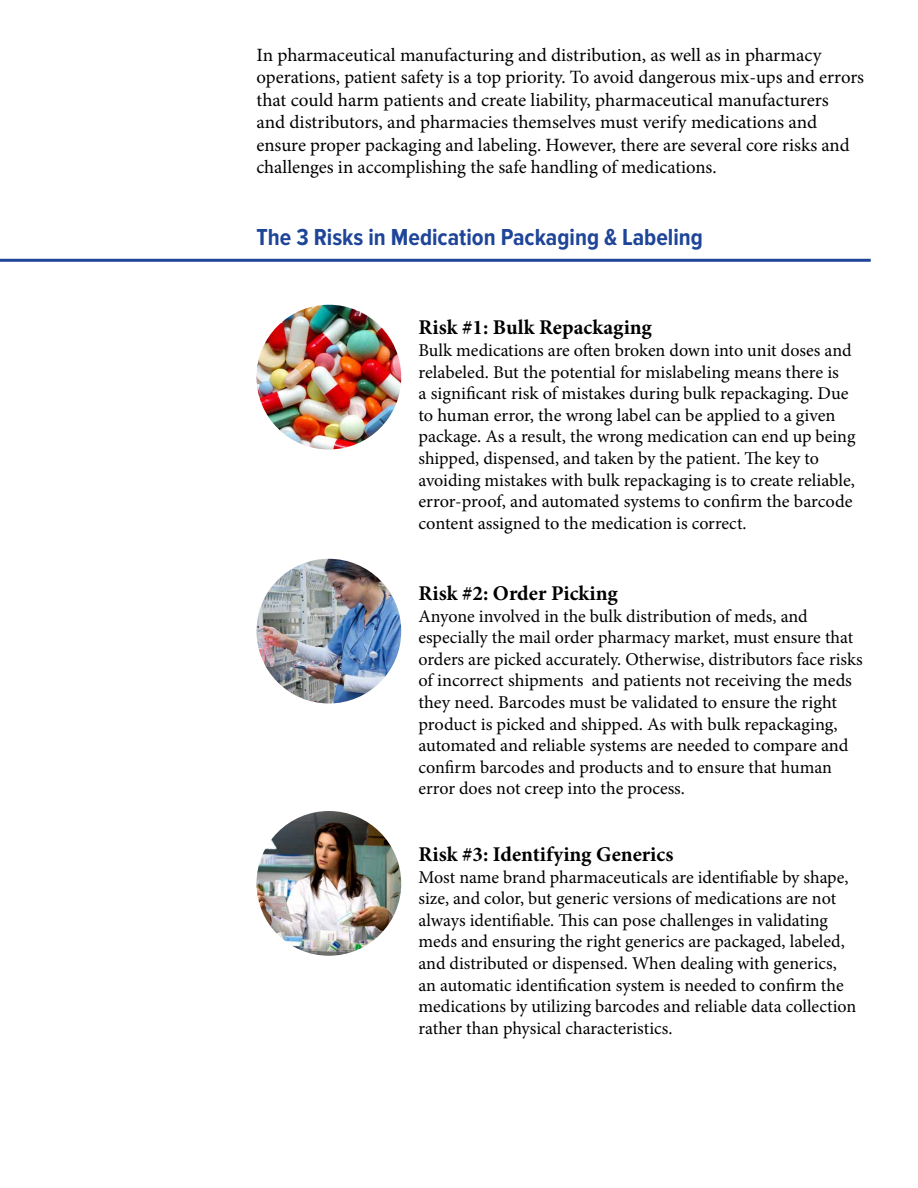
<style>
.page{position:relative;width:918px;height:1188px;background:#fff}
.page>*{position:absolute;margin:0;border:0;box-sizing:border-box;transform-origin:0 0}
.t1{font:700 24px "Proxima Nova Cond";color:#1e4598}
.t2{font:700 21px "Minion Pro";color:#000}
.t3{font:18.75px/22.5px "Minion Pro";letter-spacing:-.005em;color:#000}
.t4{font:18px/21.6px "Minion Pro";color:#000}
</style>
<div class="page">
<img style="left:256px;top:305px;width:145px;height:144px;border-radius:72px">
<img style="left:256px;top:559px;width:145px;height:145px;border-radius:72px">
<img style="left:256px;top:811px;width:145px;height:145px;border-radius:72px">
<hr style="left:0;top:259px;width:871px;height:3px;background:#1e4598">
<p class="t3" style="left:256px;top:44px;width:609px">In pharmaceutical manufacturing and distribution, as well as in pharmacy operations, patient safety is a top priority. To avoid dangerous mix-ups and errors that could harm patients and create liability, pharmaceutical manufacturers<br>and distributors, and pharmacies themselves must verify medications and ensure proper packaging and labeling. However, there are several core risks and challenges in accomplishing the safe handling of medications.</p>
<h1 class="t1" style="left:256px;top:224px;width:448px">The 3 Risks in Medication Packaging &amp; Labeling</h1>
<p class="t2" style="left:418px;top:313px;width:235px">Risk #1: Bulk Repackaging</p>
<p class="t4" style="left:418px;top:340px;width:438px">Bulk medications are often broken down into unit doses and relabeled. But the potential for mislabeling means there is<br>a significant risk of mistakes during bulk repackaging. Due to human error, the wrong label can be applied to a given package. As a result, the wrong medication can end up being shipped, dispensed, and taken by the patient. The key to avoiding mistakes with bulk repackaging is to create reliable, error-proof, and automated systems to confirm the barcode content assigned to the medication is correct.</p>
<p class="t2" style="left:418px;top:578px;width:201px">Risk #2: Order Picking</p>
<p class="t4" style="left:418px;top:605px;width:446px">Anyone involved in the bulk distribution of meds, and especially the mail order pharmacy market, must ensure that orders are picked accurately. Otherwise, distributors face risks of incorrect shipments and patients not receiving the meds they need. Barcodes must be validated to ensure the right product is picked and shipped. As with bulk repackaging, automated and reliable systems are needed to compare and confirm barcodes and products and to ensure that human error does not creep into the process.</p>
<p class="t2" style="left:418px;top:839px;width:257px">Risk #3: Identifying Generics</p>
<p class="t4" style="left:418px;top:866px;width:439px">Most name brand pharmaceuticals are identifiable by shape, size, and color, but generic versions of medications are not always identifiable. This can pose challenges in validating meds and ensuring the right generics are packaged, labeled, and distributed or dispensed. When dealing with generics, an automatic identification system is needed to confirm the medications by utilizing barcodes and reliable data collection rather than physical characteristics.</p>
</div>
